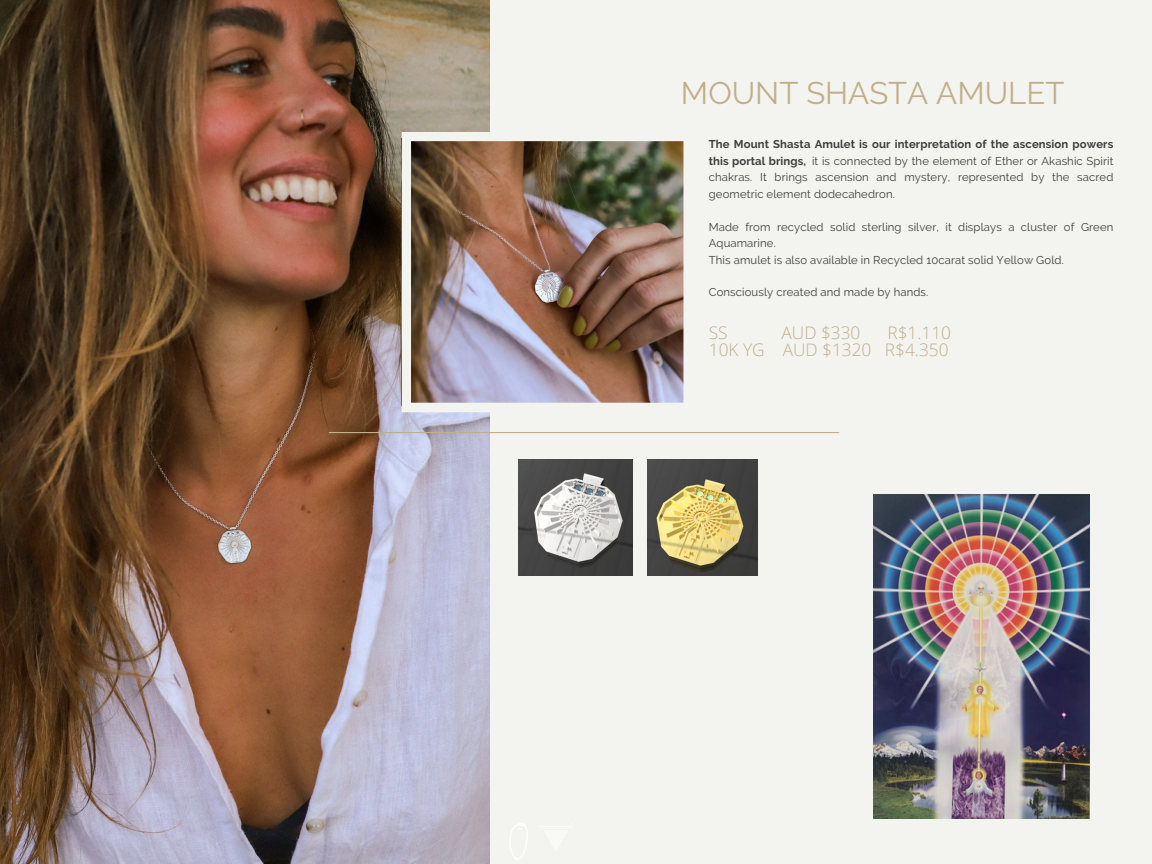
<style>
.page{position:relative;width:1152px;height:864px;background:#f3f4f0}
.page>*{position:absolute;margin:0;border:0;box-sizing:border-box;transform-origin:0 0}
.t1{font:31.2px "Raleway";color:#c1af8c}
.t2{font:300 17.25px "Open Sans";color:#c1af8c}
.t3{font:11.25px/16.5px "Raleway";letter-spacing:.01em;color:#3f3f3f;text-align:justify}
.s1{font-weight:700}
</style>
<div class="page">
<img style="left:0;top:0;width:489px;height:864px">
<img style="left:518px;top:459px;width:115px;height:117px">
<hr style="left:329px;top:432px;width:510px;height:1px;background:#c1af8c">
<img style="left:874px;top:494px;width:216px;height:324px">
<img style="left:510px;top:823px;width:18px;height:37px">
<img style="left:647px;top:459px;width:111px;height:117px">
<img style="left:402px;top:132px;width:282px;height:280px">
<p class="t1" style="left:681px;top:75px;width:385px">MOUNT SHASTA AMULET</p>
<p class="t3" style="left:709px;top:136px;width:406px"><span class="s1">The Mount Shasta Amulet is our interpretation of the ascension powers this portal brings,</span> it is connected by the element of Ether or Akashic Spirit chakras. It brings ascension and mystery, represented by the sacred geometric element dodecahedron.</p>
<p class="t3" style="left:709px;top:218px;width:406px">Made from recycled solid sterling silver, it displays a cluster of Green<br>Aquamarine.</p>
<p class="t3" style="left:709px;top:251px;width:356px">This amulet is also available in Recycled 10carat solid Yellow Gold.</p>
<p class="t3" style="left:709px;top:284px;width:221px">Consciously created and made by hands.</p>
<p class="t2" style="left:709px;top:321px;width:20px">SS</p>
<p class="t2" style="left:782px;top:321px;width:80px">AUD $330</p>
<p class="t2" style="left:887px;top:321px;width:65px">R$1.110</p>
<p class="t2" style="left:709px;top:337px;width:241px">10K YG AUD $1320 R$4.350</p>
</div>
